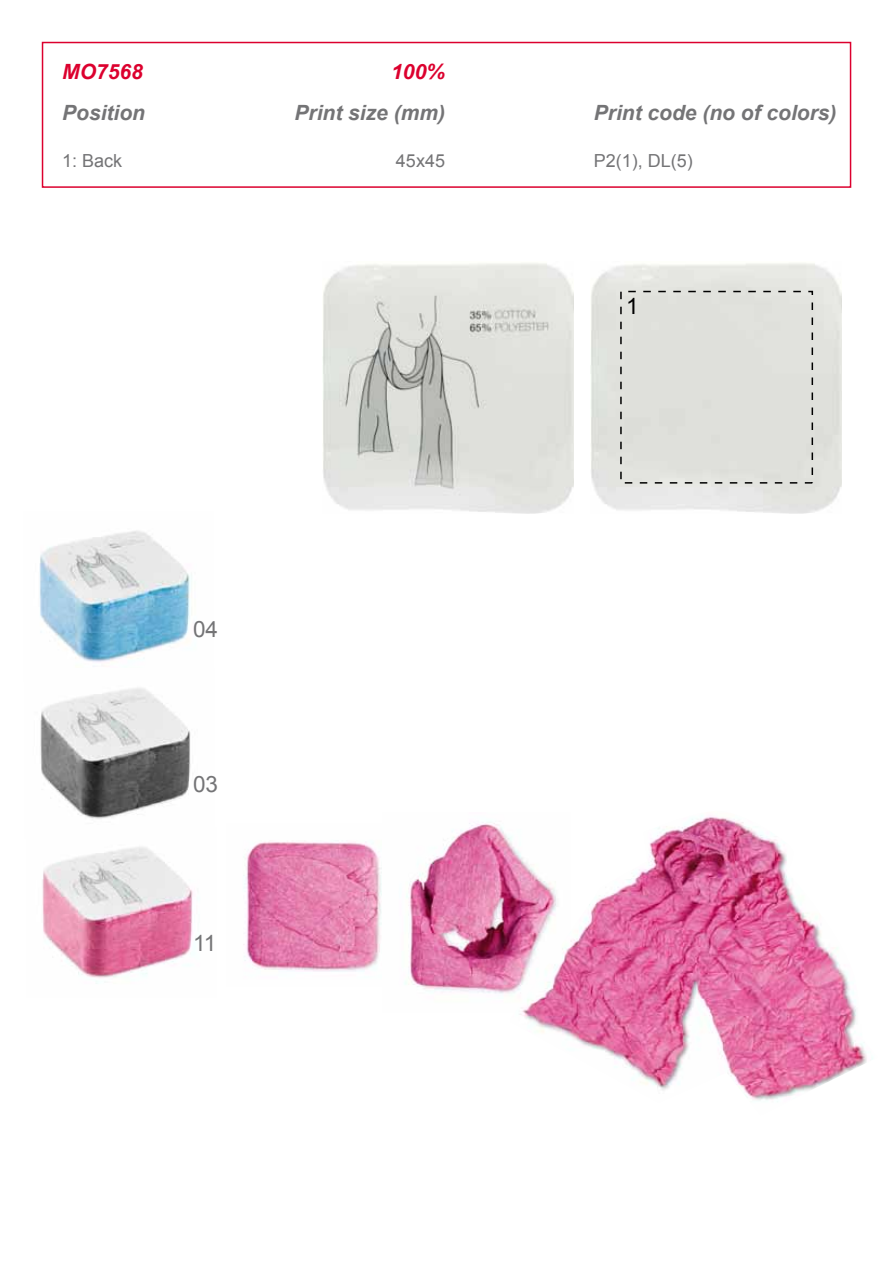
<style>
.page{position:relative;width:893px;height:1263px;background:#fff}
.page>*{position:absolute;margin:0;border:0;box-sizing:border-box;transform-origin:0 0}
.t1{font:22.5px "Arial";color:#747476}
.t2{font:22.5px "Arial";color:#000}
.t3{font:italic 700 21px "Arial";color:#747476}
.t4{font:italic 700 21px "Arial";color:#dc002e}
.t5{font:18px "Arial";color:#747476}
</style>
<div class="page">
<div style="left:42px;top:42px;width:809px;height:146px;border:2px solid #dc002e"></div>
<img style="left:323px;top:263px;width:250px;height:250px">
<img style="left:591px;top:263px;width:251px;height:250px">
<img style="left:243px;top:841px;width:139px;height:131px">
<img style="left:39px;top:530px;width:153px;height:132px">
<img style="left:42px;top:847px;width:153px;height:137px">
<img style="left:40px;top:688px;width:151px;height:131px">
<img style="left:404px;top:821px;width:106px;height:173px">
<img style="left:510px;top:815px;width:363px;height:287px">
<div style="left:620px;top:291px;width:193px;height:193px;border:2px dashed #000"></div>
<p class="t4" style="left:62px;top:58px;width:82px">MO7568</p>
<p class="t4" style="left:391px;top:58px;width:55px">100%</p>
<p class="t3" style="left:62px;top:99px;width:84px">Position</p>
<p class="t3" style="left:294px;top:99px;width:152px">Print size (mm)</p>
<p class="t3" style="left:594px;top:99px;width:244px">Print code (no of colors)</p>
<p class="t5" style="left:62px;top:149px;width:62px">1: Back</p>
<p class="t5" style="left:396px;top:149px;width:51px">45x45</p>
<p class="t5" style="left:594px;top:149px;width:101px">P2(1), DL(5)</p>
<p class="t1" style="left:193px;top:614px;width:27px">04</p>
<p class="t1" style="left:193px;top:770px;width:27px">03</p>
<p class="t1" style="left:193px;top:928px;width:25px">11</p>
<p class="t2" style="left:626px;top:292px;width:14px">1</p>
</div>
